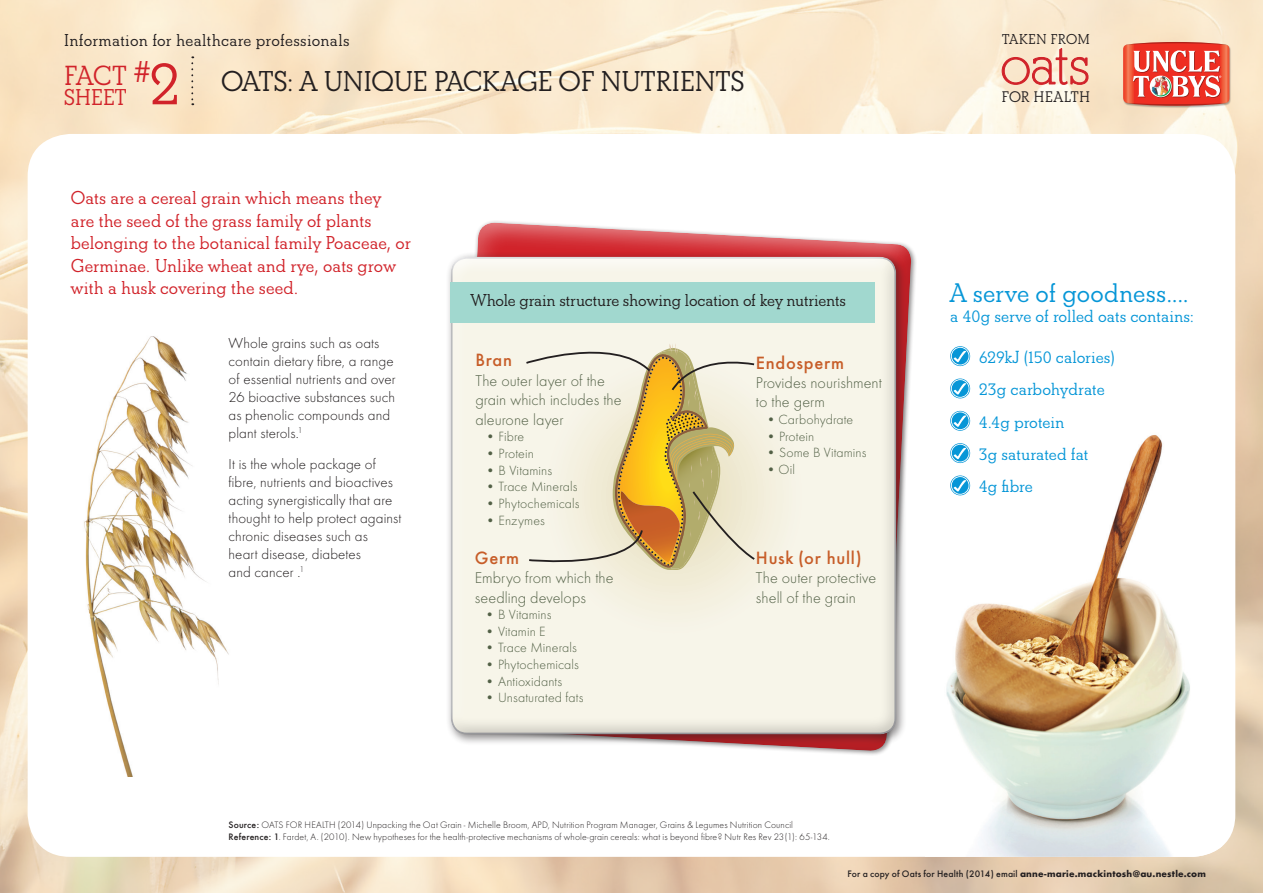
<style>
.page{position:relative;width:1263px;height:893px;background:#fff}
.page>*{position:absolute;margin:0;border:0;box-sizing:border-box;transform-origin:0 0}
.t1{font:69.6px "Beton";color:#d1232a}
.t2{font:31.5px "Beton Bld";color:#d1232a}
.t3{font:30px "Beton Bld";letter-spacing:-.025em;color:#231f20}
.t4{font:28.95px "Beton Bld";color:#d1232a}
.t5{font:28.05px "Beton Bld";letter-spacing:.005em;color:#0696d7}
.t6{font:24px "Beton Bld";letter-spacing:-.015em;color:#d1232a}
.t7{font:19.5px/22.5px "Beton Bld";color:#d1232a}
.t8{font:500 18.45px "Futura T";letter-spacing:.04em;color:#c75d28}
.t9{font:18.3px/32.2px "Beton Bld";color:#0696d7}
.t10{font:18px "Beton Bld";color:#231f20}
.t11{font:300 16.2px/19.4px "Futura T";letter-spacing:.005em;color:#526046}
.t12{font:16.05px "Beton Bld";letter-spacing:.01em;color:#231f20}
.t13{font:300 15px/18px "Futura T";letter-spacing:.005em;color:#231f20}
.t14{font:15px "Beton Bld";letter-spacing:.02em;color:#231f20}
.t15{font:300 13.8px "Futura T";letter-spacing:.01em;color:#526046}
.t16{font:300 9.75px/12px "Futura T";letter-spacing:.01em;color:#231f20}
.t17{font:700 9.75px "Futura T";letter-spacing:.02em;color:#231f20}
.s1{font-size:64.5px}
.s2{font-weight:500}
</style>
<div class="page">
<img style="left:0;top:0;width:1263px;height:893px">
<div style="left:28px;top:134px;width:1207px;height:723px;background:#fff;border-radius:43px"></div>
<img style="left:946px;top:420px;width:276px;height:437px">
<img style="left:84px;top:336px;width:145px;height:441px">
<svg style="left:475px;top:221px;width:438px;height:532px"></svg>
<div style="left:445px;top:252px;width:462px;height:494px;background:#231f20;opacity:.5"></div>
<div style="left:450px;top:257px;width:448px;height:478px;background:#231f20;opacity:.25"></div>
<div style="left:451px;top:282px;width:424px;height:40px;background:#a1d8cf"></div>
<svg style="left:525px;top:335px;width:232px;height:235px;background:#e5d6ac"></svg>
<svg style="left:950px;top:346px;width:20px;height:20px"></svg>
<svg style="left:951px;top:347px;width:19px;height:19px"></svg>
<svg style="left:951px;top:347px;width:18px;height:18px"></svg>
<svg style="left:954px;top:351px;width:12px;height:11px"></svg>
<svg style="left:950px;top:378px;width:20px;height:21px"></svg>
<svg style="left:951px;top:379px;width:19px;height:19px"></svg>
<svg style="left:951px;top:380px;width:18px;height:17px"></svg>
<svg style="left:954px;top:383px;width:12px;height:12px"></svg>
<svg style="left:950px;top:411px;width:20px;height:20px"></svg>
<svg style="left:951px;top:411px;width:19px;height:19px"></svg>
<svg style="left:951px;top:412px;width:18px;height:17px"></svg>
<svg style="left:954px;top:415px;width:12px;height:12px"></svg>
<svg style="left:950px;top:443px;width:20px;height:20px"></svg>
<svg style="left:951px;top:444px;width:19px;height:19px"></svg>
<svg style="left:951px;top:444px;width:18px;height:18px"></svg>
<svg style="left:954px;top:448px;width:12px;height:11px"></svg>
<svg style="left:950px;top:475px;width:20px;height:21px"></svg>
<svg style="left:951px;top:476px;width:19px;height:19px"></svg>
<svg style="left:951px;top:477px;width:18px;height:17px"></svg>
<svg style="left:954px;top:480px;width:12px;height:12px"></svg>
<svg style="left:191px;top:56px;width:2px;height:49px"></svg>
<img style="left:1121px;top:40px;width:110px;height:69px">
<img style="left:1123px;top:42px;width:106px;height:64px">
<svg style="left:1001px;top:47px;width:88px;height:38px;background:#f2c4b0"></svg>
<p class="t10" style="left:64px;top:28px;width:287px">Information for healthcare professionals</p>
<p class="t14" style="left:1002px;top:29px;width:89px">TAKEN FROM</p>
<h1 class="t1" style="left:999px;top:14px;width:93px">oats</h1>
<h2 class="t2" style="left:133px;top:50px;width:49px">#<span class="s1">2</span></h2>
<h3 class="t4" style="left:64px;top:56px;width:64px">FACT</h3>
<h3 class="t3" style="left:221px;top:61px;width:525px">OATS: A UNIQUE PACKAGE OF NUTRIENTS</h3>
<h3 class="t6" style="left:64px;top:81px;width:64px">SHEET</h3>
<p class="t12" style="left:1002px;top:85px;width:90px">FOR HEALTH</p>
<h3 class="t7" style="left:71px;top:188px;width:341px">Oats are a cereal grain which means they<br>are the seed of the grass family of plants belonging to the botanical family Poaceae, or Germinae. Unlike wheat and rye, oats grow with a husk covering the seed.</h3>
<p class="t13" style="left:229px;top:334px;width:169px">Whole grains such as oats contain dietary fibre, a range of essential nutrients and over<br>26 bioactive substances such as phenolic compounds and plant sterols.<sup>1</sup></p>
<p class="t13" style="left:229px;top:455px;width:174px">It is the whole package of fibre, nutrients and bioactives acting synergistically that are thought to help protect against chronic diseases such as<br>heart disease, diabetes<br>and cancer .<sup>1</sup></p>
<p class="t10" style="left:471px;top:288px;width:377px">Whole grain structure showing location of key nutrients</p>
<h3 class="t5" style="left:950px;top:273px;width:240px">A serve of goodness....</h3>
<p class="t9" style="left:950px;top:302px;width:245px">a 40g serve of rolled oats contains:</p>
<p class="t9" style="left:979px;top:342px;width:137px">629kJ (150 calories)<br>23g carbohydrate<br>4.4g protein<br>3g saturated fat<br>4g fibre</p>
<p class="t8" style="left:475px;top:349px;width:38px">Bran</p>
<p class="t11" style="left:475px;top:371px;width:148px">The outer layer of the grain which includes the aleurone layer</p>
<p class="t15" style="left:486px;top:429px;width:40px">• Fibre</p>
<p class="t15" style="left:486px;top:445px;width:49px">• Protein</p>
<p class="t15" style="left:486px;top:462px;width:68px">• B Vitamins</p>
<p class="t15" style="left:486px;top:479px;width:93px">• Trace Minerals</p>
<p class="t15" style="left:486px;top:495px;width:95px">• Phytochemicals</p>
<p class="t15" style="left:486px;top:512px;width:61px">• Enzymes</p>
<p class="t8" style="left:475px;top:547px;width:46px">Germ</p>
<p class="t11" style="left:475px;top:568px;width:140px">Embryo from which the seedling develops</p>
<p class="t15" style="left:485px;top:606px;width:68px">• B Vitamins</p>
<p class="t15" style="left:485px;top:623px;width:62px">• Vitamin E</p>
<p class="t15" style="left:485px;top:640px;width:93px">• Trace Minerals</p>
<p class="t15" style="left:485px;top:656px;width:95px">• Phytochemicals</p>
<p class="t15" style="left:485px;top:673px;width:78px">• Antioxidants</p>
<p class="t15" style="left:485px;top:690px;width:100px">• Unsaturated fats</p>
<p class="t8" style="left:756px;top:352px;width:90px">Endosperm</p>
<p class="t11" style="left:756px;top:373px;width:127px">Provides nourishment to the germ</p>
<p class="t15" style="left:766px;top:411px;width:88px">• Carbohydrate</p>
<p class="t15" style="left:766px;top:428px;width:49px">• Protein</p>
<p class="t15" style="left:766px;top:445px;width:102px">• Some B Vitamins</p>
<p class="t15" style="left:766px;top:461px;width:30px">• Oil</p>
<p class="t8" style="left:756px;top:547px;width:107px">Husk (or hull)</p>
<p class="t11" style="left:756px;top:568px;width:122px">The outer protective shell of the grain</p>
<p class="t16" style="left:229px;top:819px;width:603px"><span class="s2">Source:</span> OATS FOR HEALTH (2014) Unpacking the Oat Grain - Michelle Broom, APD, Nutrition Program Manager, Grains &amp; Legumes Nutrition Council<br><span class="s2">Reference: 1</span>. Fardet, A. (2010). New hypotheses for the health-protective mechanisms of whole-grain cereals: what is beyond fibre? Nutr Res Rev 23(1): 65-134.</p>
<p class="t17" style="left:847px;top:868px;width:360px"><span class="s2">For a copy of Oats for Health (2014) email</span> anne-marie.mackintosh@au.nestle.com</p>
</div>
